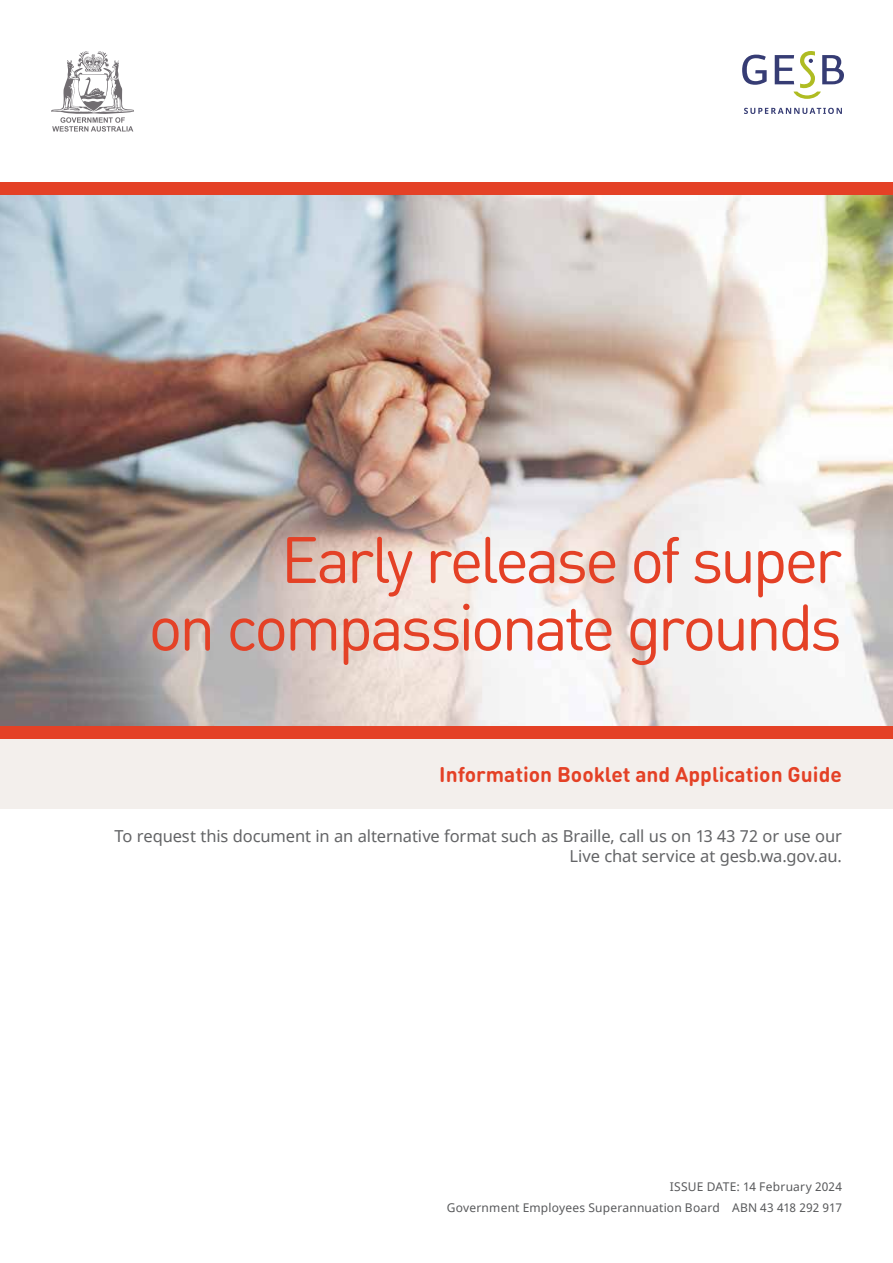
<style>
.page{position:relative;width:893px;height:1263px;background:#fff}
.page>*{position:absolute;margin:0;border:0;box-sizing:border-box;transform-origin:0 0}
.t1{font:64.5px/67.5px "DIN Round Pro";letter-spacing:-.055em;color:#e44126;text-align:right}
.t2{font:700 21px "DIN Round Pro";color:#e44126}
.t3{font:16.5px/19.5px "Noto Sans";letter-spacing:-.005em;color:#636466;text-align:right}
.t4{font:12px/21px "Noto Sans";letter-spacing:.015em;color:#58595b;text-align:right}
</style>
<div class="page">
<img style="left:0;top:195px;width:893px;height:531px">
<div style="left:0;top:182px;width:893px;height:13px;background:#e44126"></div>
<div style="left:0;top:726px;width:893px;height:13px;background:#e44126"></div>
<div style="left:0;top:739px;width:893px;height:70px;background:#f3efec"></div>
<svg style="left:51px;top:51px;width:83px;height:81px"></svg>
<svg style="left:742px;top:51px;width:102px;height:63px"></svg>
<h1 class="t1" style="left:148px;top:524px;width:695px">Early release of super<br>on compassionate grounds</h1>
<p class="t2" style="left:439px;top:760px;width:404px">Information Booklet and Application Guide</p>
<p class="t3" style="left:115px;top:827px;width:729px">To request this document in an alternative format such as Braille, call us on 13 43 72 or use our<br>Live chat service at gesb.wa.gov.au.</p>
<p class="t4" style="left:447px;top:1176px;width:397px">ISSUE DATE: 14 February 2024<br>Government Employees Superannuation Board ABN 43 418 292 917</p>
</div>
